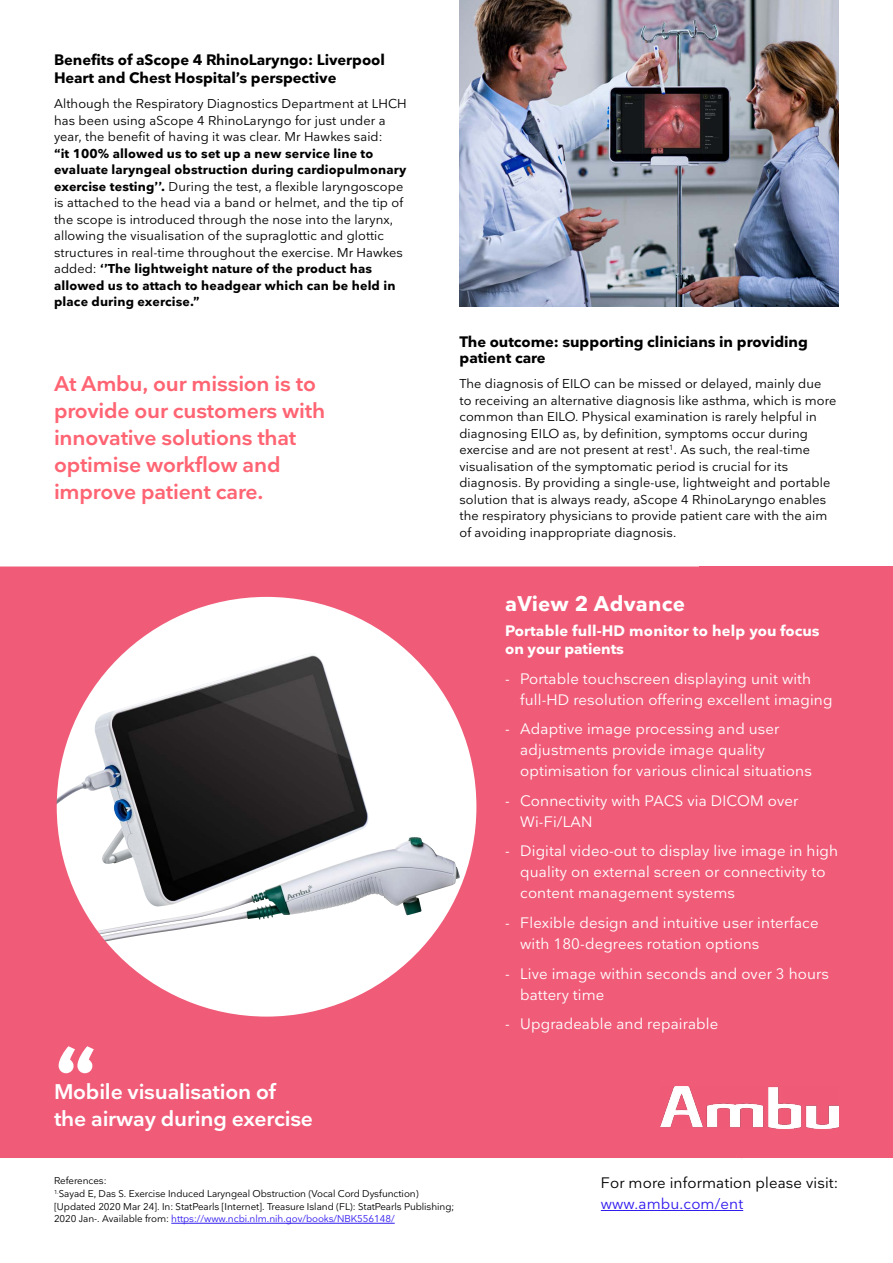
<style>
.page{position:relative;width:893px;height:1263px;background:#fff}
.page>*{position:absolute;margin:0;border:0;box-sizing:border-box;transform-origin:0 0}
.t1{font:700 85.5px "Nationale";color:#fff}
.t2{font:600 21px/27px "Nationale";letter-spacing:-.01em;color:#ff6473}
.t3{font:600 21px/27px "Nationale";letter-spacing:-.01em;color:#fff}
.t4{font:700 21px "Nationale";letter-spacing:.01em;color:#fff}
.t5{font:15px/21px "Nationale";letter-spacing:.01em;color:#fff}
.t6{font:700 15px/18px "Nationale";letter-spacing:-.005em;color:#000}
.t7{font:700 15px/18px "Nationale";letter-spacing:.005em;color:#fff}
.t8{font:15px "Nationale";letter-spacing:.01em;color:#000}
.t9{font:15px "Nationale";letter-spacing:.01em;color:#321cee}
.t10{font:12.75px/16.5px "Nationale";letter-spacing:.01em;color:#000}
.t11{font:9.75px/12.8px "Nationale";letter-spacing:-.005em;color:#000}
.s1{font-weight:700}
.s2{color:#321cee}
</style>
<div class="page">
<svg style="left:0;top:566px;width:700px;height:592px;fill:#f05b78"></svg>
<img style="left:459px;top:0;width:380px;height:306px">
<div style="left:700px;top:566px;width:193px;height:592px;background:#f05b78"></div>
<hr style="left:171px;top:1223px;width:224px;height:1px;background:#321cee">
<hr style="left:601px;top:1210px;width:142px;height:1px;background:#321cee">
<img style="left:660px;top:1086px;width:179px;height:42px">
<p class="t6" style="left:54px;top:51px;width:332px">Benefits of aScope 4 RhinoLaryngo: Liverpool<br>Heart and Chest Hospital’s perspective</p>
<p class="t10" style="left:54px;top:95px;width:354px">Although the Respiratory Diagnostics Department at LHCH has been using aScope 4 RhinoLaryngo for just under a year, the benefit of having it was clear. Mr Hawkes said:</p>
<p class="t10" style="left:54px;top:145px;width:354px"><span class="s1">“it 100% allowed us to set up a new service line to evaluate laryngeal obstruction during cardiopulmonary exercise testing’’.</span> During the test, a flexible laryngoscope is attached to the head via a band or helmet, and the tip of the scope is introduced through the nose into the larynx, allowing the visualisation of the supraglottic and glottic structures in real-time throughout the exercise. Mr Hawkes added: <span class="s1">‘’The lightweight nature of the product has allowed us to attach to headgear which can be held in place during exercise.”</span></p>
<h2 class="t2" style="left:54px;top:370px;width:273px">At Ambu, our mission is to provide our customers with innovative solutions that optimise workflow and improve patient care.</h2>
<h1 class="t1" style="left:54px;top:1023px;width:45px">“</h1>
<h2 class="t3" style="left:54px;top:1078px;width:261px">Mobile visualisation of the airway during exercise</h2>
<p class="t6" style="left:459px;top:333px;width:350px;line-height:16.5px">The outcome: supporting clinicians in providing patient care</p>
<p class="t10" style="left:459px;top:375px;width:378px">The diagnosis of EILO can be missed or delayed, mainly due to receiving an alternative diagnosis like asthma, which is more common than EILO. Physical examination is rarely helpful in diagnosing EILO as, by definition, symptoms occur during exercise and are not present at rest<sup>1</sup>. As such, the real-time visualisation of the symptomatic period is crucial for its diagnosis. By providing a single-use, lightweight and portable solution that is always ready, aScope 4 RhinoLaryngo enables the respiratory physicians to provide patient care with the aim of avoiding inappropriate diagnosis.</p>
<h2 class="t4" style="left:505px;top:590px;width:181px">aView 2 Advance</h2>
<p class="t7" style="left:505px;top:622px;width:316px">Portable full-HD monitor to help you focus on your patients</p>
<p class="t5" style="left:520px;top:668px;width:314px;text-indent:-15px">- Portable touchscreen displaying unit with full-HD resolution offering excellent imaging</p>
<p class="t5" style="left:520px;top:718px;width:293px;text-indent:-15px">- Adaptive image processing and user adjustments provide image quality optimisation for various clinical situations</p>
<p class="t5" style="left:520px;top:790px;width:280px;text-indent:-15px">- Connectivity with PACS via DICOM over<br>Wi-Fi/LAN</p>
<p class="t5" style="left:520px;top:840px;width:319px;text-indent:-15px">- Digital video-out to display live image in high quality on external screen or connectivity to content management systems</p>
<p class="t5" style="left:520px;top:912px;width:300px;text-indent:-15px">- Flexible design and intuitive user interface with 180-degrees rotation options</p>
<p class="t5" style="left:520px;top:962px;width:310px;text-indent:-15px">- Live image within seconds and over 3 hours battery time</p>
<p class="t5" style="left:505px;top:1013px;width:215px">- Upgradeable and repairable</p>
<p class="t11" style="left:54px;top:1174px;width:402px">References:<br><sup>1.</sup>Sayad E, Das S. Exercise Induced Laryngeal Obstruction (Vocal Cord Dysfunction) [Updated 2020 Mar 24]. In: StatPearls [Internet]. Treasure Island (FL): StatPearls Publishing; 2020 Jan-. Available from: <span class="s2">https://www.ncbi.nlm.nih.gov/books/NBK556148/</span></p>
<p class="t8" style="left:601px;top:1173px;width:239px">For more information please visit:</p>
<p class="t9" style="left:601px;top:1194px;width:144px">www.ambu.com/ent</p>
</div>
